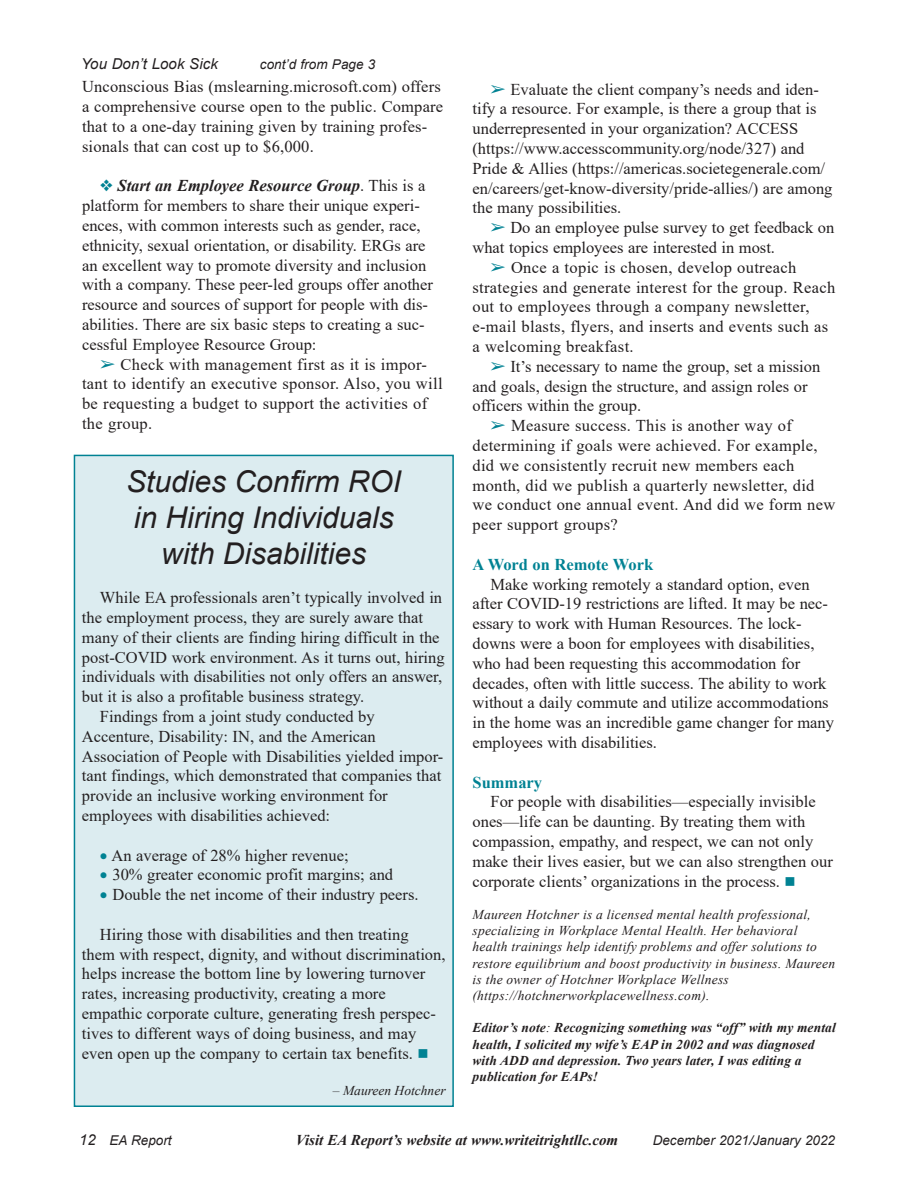
<style>
.page{position:relative;width:918px;height:1188px;background:#fff}
.page>*{position:absolute;margin:0;border:0;box-sizing:border-box;transform-origin:0 0}
.Subhead{font:italic 30px/36px "Arial";color:#231f20;text-align:center}
.Body_Copy{font:16.5px/19.8px "Times New Roman";color:#231f20}
.Body_Copy-2{font:16.5px/19.8px "Times New Roman";letter-spacing:.02em;color:#231f20}
.Body_Heading{font:700 16.5px "Times New Roman";color:#008293}
.t1{font:italic 700 15px "Times New Roman";color:#231f20}
.Body_Copy-3{font:italic 15px "Arial";letter-spacing:.005em;color:#231f20}
.Source{font:italic 13.5px/16.2px "Times New Roman";letter-spacing:.02em;color:#231f20}
.Source-2{font:italic 700 13.5px/16.2px "Times New Roman";letter-spacing:.01em;color:#231f20}
.Body_Copy-4{font:italic 13.5px "Arial";color:#231f20}
.Source-3{font:italic 13.5px "Times New Roman";color:#231f20}
.s1{color:#008293}
.s2{font-weight:700;font-style:italic}
.s3{font-weight:400}
.s4{font-size:15px}
</style>
<div class="page">
<div style="left:74px;top:455px;width:379px;height:651px;background:#dcecf0"></div>
<div style="left:74px;top:455px;width:380px;height:652px;border:2px solid #008293"></div>
<p class="Body_Copy-3" style="left:81px;top:54px;width:138px">You Don’t Look Sick</p>
<p class="Body_Copy-4" style="left:260px;top:55px;width:117px">cont’d from Page 3</p>
<p class="Body_Copy" style="left:82px;top:76px;width:363px">Unconscious Bias (mslearning.microsoft.com) offers a comprehensive course open to the public. Compare that to a one-day training given by training profes&shy;sionals that can cost up to $6,000.</p>
<p class="Body_Copy" style="left:82px;top:175px;width:352px;text-indent:18px"><span class="s1">❖</span> <span class="s2">Start an Employee Resource Group</span>. This is a platform for members to share their unique experi&shy;ences, with common interests such as gender, race, ethnicity, sexual orientation, or disability. ERGs are an excellent way to promote diversity and inclusion with a company. These peer-led groups offer another resource and sources of support for people with dis&shy;abilities. There are six basic steps to creating a suc&shy;cessful Employee Resource Group:</p>
<p class="Body_Copy-2" style="left:82px;top:354px;width:362px;text-indent:39px">Check with management first as it is impor&shy;tant to identify an executive sponsor. Also, you will be requesting a budget to support the activities of the group.</p>
<p class="Subhead" style="left:126px;top:463px;width:277px">Studies Confirm ROI in Hiring Individuals with Disabilities</p>
<p class="Body_Copy" style="left:82px;top:587px;width:364px;text-indent:18px">While EA professionals aren’t typically involved in the employment process, they are surely aware that many of their clients are finding hiring difficult in the post-COVID work environment. As it turns out, hiring individuals with disabilities not only offers an answer, but it is also a profitable business strategy.</p>
<p class="Body_Copy" style="left:82px;top:706px;width:363px;text-indent:18px">Findings from a joint study conducted by Accenture, Disability: IN, and the American Association of People with Disabilities yielded impor&shy;tant findings, which demonstrated that companies that provide an inclusive working environment for employees with disabilities achieved:</p>
<p class="Body_Copy" style="left:100px;top:845px;width:250px"><span class="s1">•</span> An average of 28% higher revenue;</p>
<p class="Body_Copy" style="left:100px;top:864px;width:295px"><span class="s1">•</span> 30% greater economic profit margins; and</p>
<p class="Body_Copy" style="left:100px;top:884px;width:320px"><span class="s1">•</span> Double the net income of their industry peers.</p>
<p class="Body_Copy" style="left:82px;top:924px;width:365px;text-indent:18px">Hiring those with disabilities and then treating them with respect, dignity, and without discrimination, helps increase the bottom line by lowering turnover rates, increasing productivity, creating a more empathic corporate culture, generating fresh perspec&shy;tives to different ways of doing business, and may even open up the company to certain tax benefits. <span class="s1">■</span></p>
<p class="Source-3" style="left:333px;top:1081px;width:114px">– Maureen Hotchner</p>
<p class="Body_Copy" style="left:473px;top:79px;width:362px;text-indent:38px">Evaluate the client company’s needs and iden&shy;tify a resource. For example, is there a group that is underrepresented in your organization? ACCESS (https://www.accesscommunity.org/node/327) and Pride &amp; Allies (https://americas.societegenerale.com/ en/careers/get-know-diversity/pride-allies/) are among the many possibilities.</p>
<p class="Body_Copy" style="left:473px;top:217px;width:363px;text-indent:38px">Do an employee pulse survey to get feedback on what topics employees are interested in most.</p>
<p class="Body_Copy-2" style="left:473px;top:257px;width:364px;text-indent:39px">Once a topic is chosen, develop outreach strategies and generate interest for the group. Reach out to employees through a company newsletter, e-mail blasts, flyers, and inserts and events such as a welcoming breakfast.</p>
<p class="Body_Copy" style="left:473px;top:356px;width:349px;text-indent:38px">It’s necessary to name the group, set a mission and goals, design the structure, and assign roles or officers within the group.</p>
<p class="Body_Copy-2" style="left:473px;top:415px;width:364px;text-indent:39px">Measure success. This is another way of determining if goals were achieved. For example, did we consistently recruit new members each month, did we publish a quarterly newsletter, did we conduct one annual event. And did we form new peer support groups?</p>
<p class="Body_Heading" style="left:473px;top:552px;width:182px">A Word on Remote Work</p>
<p class="Body_Copy" style="left:473px;top:574px;width:363px;text-indent:18px">Make working remotely a standard option, even after COVID-19 restrictions are lifted. It may be nec&shy;essary to work with Human Resources. The lock&shy;downs were a boon for employees with disabilities, who had been requesting this accommodation for decades, often with little success. The ability to work without a daily commute and utilize accommodations in the home was an incredible game changer for many employees with disabilities.</p>
<p class="Body_Heading" style="left:473px;top:770px;width:71px">Summary</p>
<p class="Body_Copy" style="left:473px;top:791px;width:362px;text-indent:18px">For people with disabilities—especially invisible ones—life can be daunting. By treating them with compassion, empathy, and respect, we can not only make their lives easier, but we can also strengthen our corporate clients’ organizations in the process. <span class="s1">■</span></p>
<p class="Source" style="left:473px;top:906px;width:364px">Maureen Hotchner is a licensed mental health professional, specializing in Workplace Mental Health. Her behavioral health trainings help identify problems and offer solutions to restore equilibrium and boost productivity in business. Maureen is the owner of Hotchner Workplace Wellness (https://hotchnerworkplacewellness.com).</p>
<p class="Source-2" style="left:473px;top:1019px;width:365px">Editor’s note<span class="s3">:</span> Recognizing something was “off” with my mental health, I solicited my wife’s EAP in 2002 and was diagnosed with ADD and depression. Two years later, I was editing a publication for EAPs!</p>
<p class="Body_Copy-4" style="left:79px;top:1131px;width:94px"><span class="s4">12</span> EA Report</p>
<p class="t1" style="left:296px;top:1129px;width:324px">Visit EA Report’s website at www.writeitrightllc.com</p>
<p class="Body_Copy-4" style="left:653px;top:1131px;width:184px">December 2021/January 2022</p>
</div>
